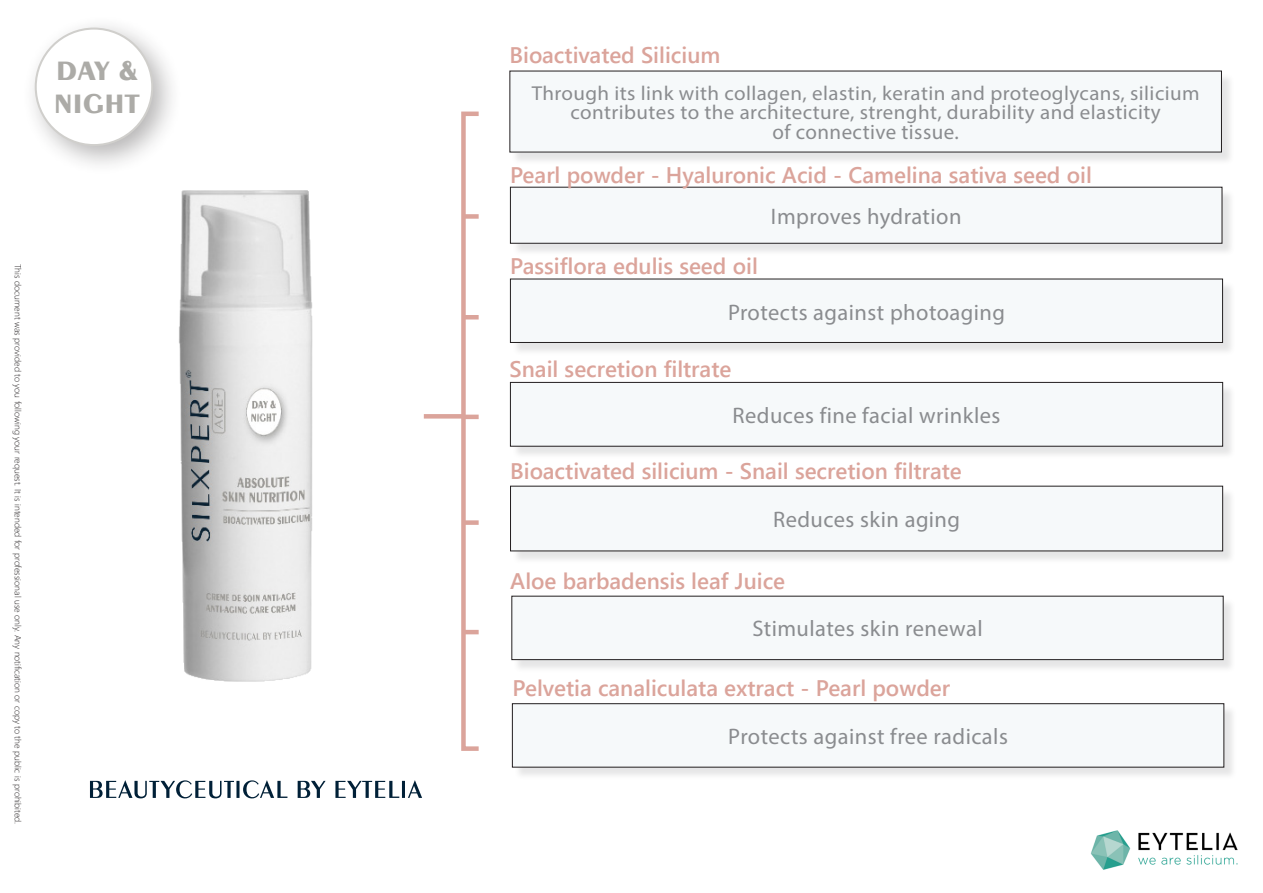
<style>
.page{position:relative;width:1263px;height:893px;background:#fff}
.page>*{position:absolute;margin:0;border:0;box-sizing:border-box;transform-origin:0 0}
.t1{font:700 28.65px/32.8px "Peignot";color:#acaba7}
.t2{font:600 22.5px "Segoe UI";color:#dba49b}
.t3{font:22.5px "Myriad Pro";letter-spacing:.02em;color:#8a8c8f}
.t4{font:21px "Myriad Pro";letter-spacing:.02em;color:#8a8c8f}
.t5{font:20.1px "Myriad Pro";letter-spacing:.02em;color:#8a8c8f;scale:1.04 1}
.t6{font:300 9px "Segoe UI";color:#231f20}
.s1{font-size:21px}
</style>
<div class="page">
<div style="left:512px;top:189px;width:723px;height:67px;background:#57585a;opacity:.15"></div>
<div style="left:510px;top:187px;width:712px;height:56px;background:#f6f9fa"></div>
<div style="left:510px;top:187px;width:712px;height:57px;border:1px solid #231f20"></div>
<div style="left:461px;top:112px;width:20px;height:639px;border:4px solid #dba49b"></div>
<hr style="left:462px;top:315px;width:17px;height:4px;background:#dba49b">
<div style="left:424px;top:414px;width:38px;height:5px;background:#dba49b"></div>
<div style="left:462px;top:520px;width:17px;height:5px;background:#dba49b"></div>
<div style="left:512px;top:281px;width:724px;height:75px;background:#57585a;opacity:.15"></div>
<div style="left:510px;top:279px;width:712px;height:63px;background:#f6f9fa"></div>
<div style="left:510px;top:279px;width:713px;height:64px;border:1px solid #231f20"></div>
<div style="left:512px;top:384px;width:724px;height:75px;background:#57585a;opacity:.15"></div>
<div style="left:510px;top:382px;width:713px;height:64px;background:#f6f9fa"></div>
<div style="left:510px;top:382px;width:713px;height:64px;border:1px solid #231f20"></div>
<div style="left:512px;top:488px;width:724px;height:76px;background:#57585a;opacity:.15"></div>
<div style="left:510px;top:486px;width:713px;height:65px;background:#f6f9fa"></div>
<div style="left:513px;top:598px;width:724px;height:75px;background:#57585a;opacity:.15"></div>
<div style="left:512px;top:596px;width:711px;height:64px;background:#f6f9fa"></div>
<div style="left:511px;top:596px;width:712px;height:64px;border:1px solid #231f20"></div>
<img style="left:1091px;top:830px;width:147px;height:40px">
<hr style="left:462px;top:415px;width:17px;height:4px;background:#dba49b">
<img style="left:179px;top:190px;width:134px;height:492px">
<div style="left:21px;top:14px;width:162px;height:162px;background:#231f20;opacity:.33"></div>
<div style="left:36px;top:29px;width:116px;height:116px;background:#fff;border-radius:50%"></div>
<div style="left:35px;top:28px;width:118px;height:118px;border:2px solid #d0cfcc;border-radius:50%"></div>
<svg style="left:90px;top:780px;width:332px;height:18px"></svg>
<div style="left:514px;top:705px;width:723px;height:75px;background:#57585a;opacity:.15"></div>
<div style="left:512px;top:704px;width:712px;height:63px;background:#f6f9fa"></div>
<div style="left:512px;top:703px;width:712px;height:64px;border:1px solid #231f20"></div>
<div style="left:462px;top:214px;width:17px;height:5px;background:#dba49b"></div>
<hr style="left:462px;top:630px;width:17px;height:4px;background:#dba49b">
<div style="left:512px;top:73px;width:723px;height:92px;background:#57585a;opacity:.15"></div>
<div style="left:510px;top:71px;width:711px;height:81px;background:#f6f9fa"></div>
<p class="t1" style="left:54px;top:54px;width:88px">DAY &amp;<br>NIGHT</p>
<p class="t6" style="left:27px;top:264px;width:562px;rotate:90deg">This document was provided to you following your request. It is intended for professional use only. Any notification or copy to the public is prohibited.</p>
<p class="t2" style="left:510px;top:34px;width:212px">Bioactivated Silicium</p>
<p class="t5" style="left:532px;top:81px;width:644px">Through its link with collagen, elastin, keratin and proteoglycans, silicium</p>
<p class="t5" style="left:570px;top:100px;width:569px">contributes to the architecture, strenght, durability and elas<span class="s1">ticity</span></p>
<p class="t4" style="left:772px;top:119px;width:188px">of connective tissue.</p>
<p class="t2" style="left:510px;top:154px;width:583px">Pearl powder - Hyaluronic Acid - Camelina sativa seed oil</p>
<p class="t2" style="left:510px;top:245px;width:249px">Passiflora edulis seed oil</p>
<p class="t3" style="left:771px;top:202px;width:192px">Improves hydration</p>
<p class="t3" style="left:728px;top:299px;width:278px">Protects against photoaging</p>
<p class="t2" style="left:510px;top:348px;width:223px">Snail secretion filtrate</p>
<p class="t3" style="left:733px;top:401px;width:269px">Reduces fine facial wrinkles</p>
<p class="t2" style="left:510px;top:450px;width:453px">Bioactivated silicium - Snail secretion filtrate</p>
<p class="t3" style="left:773px;top:506px;width:189px">Reduces skin aging</p>
<p class="t2" style="left:510px;top:560px;width:276px">Aloe barbadensis leaf Juice</p>
<p class="t3" style="left:752px;top:615px;width:232px">Stimulates skin renewal</p>
<p class="t2" style="left:513px;top:667px;width:439px">Pelvetia canaliculata extract - Pearl powder</p>
<p class="t3" style="left:728px;top:722px;width:281px">Protects against free radicals</p>
</div>
